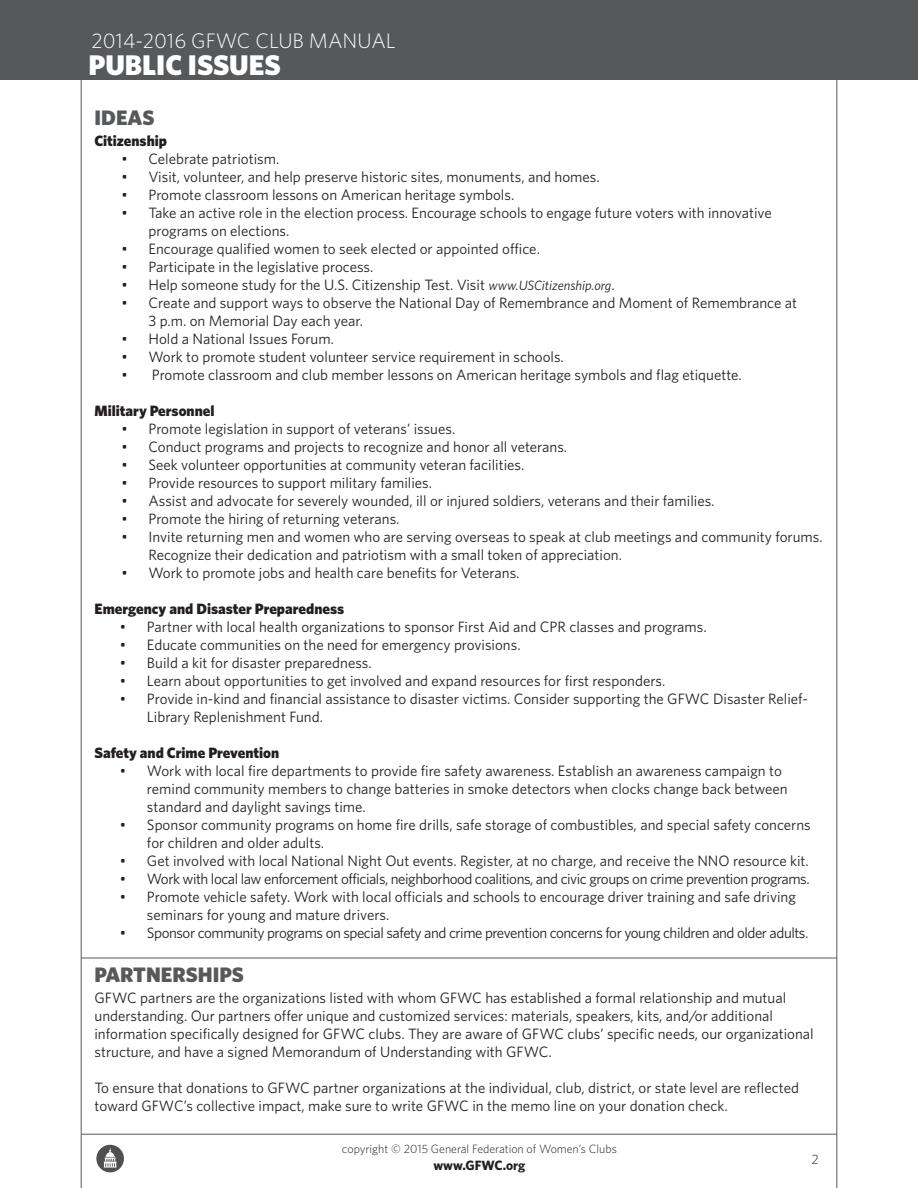
<style>
.page{position:relative;width:918px;height:1188px;background:#fff}
.page>*{position:absolute;margin:0;border:0;box-sizing:border-box;transform-origin:0 0}
.t1{font:900 28.5px "Whitney HTF";color:#fff}
.t2{font:300 21px "Whitney HTF";color:#fff}
.t3{font:900 21px "Whitney HTF";color:#57585a}
.t4{font:15px/18px "Whitney HTF";color:#231f20}
.t5{font:15px "Whitney HTF";letter-spacing:-.03em;color:#231f20}
.t6{font:900 15px "Whitney HTF";color:#231f20}
.t7{font:700 13.5px "Whitney HTF";color:#231f20}
.t8{font:300 13.5px "Whitney HTF";color:#231f20}
.t9{font:300 12px "Whitney HTF";color:#231f20}
.s1{font-style:italic;font-size:13.5px}
</style>
<div class="page">
<hr style="left:81px;top:1134px;width:756px;height:1px;background:#57585a">
<hr style="left:837px;top:0;width:1px;height:1188px;background:#57585a">
<hr style="left:81px;top:0;width:1px;height:1188px;background:#57585a">
<div style="left:0;top:0;width:918px;height:80px;background:#57585a"></div>
<div style="left:96px;top:1145px;width:28px;height:27px;background:#4f504f;border-radius:50%"></div>
<svg style="left:104px;top:1148px;width:13px;height:20px"></svg>
<hr style="left:81px;top:958px;width:756px;height:1px;background:#57585a">
<h2 class="t2" style="left:92px;top:29px;width:306px">2014-2016 GFWC CLUB MANUAL</h2>
<h1 class="t1" style="left:89px;top:47px;width:194px">PUBLIC ISSUES</h1>
<h2 class="t3" style="left:94px;top:105px;width:61px">IDEAS</h2>
<p class="t6" style="left:94px;top:132px;width:74px">Citizenship</p>
<p class="t4" style="left:122px;top:150px;width:159px">• Celebrate patriotism.</p>
<p class="t4" style="left:122px;top:168px;width:480px">• Visit, volunteer, and help preserve historic sites, monuments, and homes.</p>
<p class="t4" style="left:122px;top:186px;width:394px">• Promote classroom lessons on American heritage symbols.</p>
<p class="t4" style="left:148px;top:204px;width:625px;text-indent:-27px">• Take an active role in the election process. Encourage schools to engage future voters with innovative programs on elections.</p>
<p class="t4" style="left:122px;top:240px;width:420px">• Encourage qualified women to seek elected or appointed office.</p>
<p class="t4" style="left:122px;top:258px;width:254px">• Participate in the legislative process.</p>
<p class="t4" style="left:122px;top:276px;width:495px">• Help someone study for the U.S. Citizenship Test. Visit <span class="s1">www.USCitizenship.org</span>.</p>
<p class="t4" style="left:148px;top:294px;width:650px;text-indent:-27px">• Create and support ways to observe the National Day of Remembrance and Moment of Remembrance at<br>3 p.m. on Memorial Day each year.</p>
<p class="t4" style="left:121px;top:330px;width:214px">• Hold a National Issues Forum.</p>
<p class="t4" style="left:121px;top:348px;width:444px">• Work to promote student volunteer service requirement in schools.</p>
<p class="t4" style="left:121px;top:366px;width:622px">• Promote classroom and club member lessons on American heritage symbols and flag etiquette.</p>
<p class="t6" style="left:94px;top:402px;width:122px">Military Personnel</p>
<p class="t4" style="left:121px;top:420px;width:335px">• Promote legislation in support of veterans’ issues.</p>
<p class="t4" style="left:121px;top:438px;width:447px">• Conduct programs and projects to recognize and honor all veterans.</p>
<p class="t4" style="left:121px;top:456px;width:404px">• Seek volunteer opportunities at community veteran facilities.</p>
<p class="t4" style="left:121px;top:474px;width:312px">• Provide resources to support military families.</p>
<p class="t4" style="left:121px;top:492px;width:595px">• Assist and advocate for severely wounded, ill or injured soldiers, veterans and their families.</p>
<p class="t4" style="left:121px;top:510px;width:280px">• Promote the hiring of returning veterans.</p>
<p class="t4" style="left:148px;top:528px;width:676px;text-indent:-27px">• Invite returning men and women who are serving overseas to speak at club meetings and community forums.<br>Recognize their dedication and patriotism with a small token of appreciation.</p>
<p class="t4" style="left:121px;top:564px;width:400px">• Work to promote jobs and health care benefits for Veterans.</p>
<p class="t6" style="left:94px;top:600px;width:251px">Emergency and Disaster Preparedness</p>
<p class="t4" style="left:120px;top:618px;width:588px">• Partner with local health organizations to sponsor First Aid and CPR classes and programs.</p>
<p class="t4" style="left:120px;top:636px;width:402px">• Educate communities on the need for emergency provisions.</p>
<p class="t4" style="left:120px;top:654px;width:253px">• Build a kit for disaster preparedness.</p>
<p class="t4" style="left:120px;top:672px;width:547px">• Learn about opportunities to get involved and expand resources for first responders.</p>
<p class="t4" style="left:147px;top:690px;width:662px;text-indent:-27px">• Provide in-kind and financial assistance to disaster victims. Consider supporting the GFWC Disaster Relief-<br>Library Replenishment Fund.</p>
<p class="t6" style="left:94px;top:744px;width:186px">Safety and Crime Prevention</p>
<p class="t4" style="left:147px;top:762px;width:642px;text-indent:-27px">• Work with local fire departments to provide fire safety awareness. Establish an awareness campaign to remind community members to change batteries in smoke detectors when clocks change back between standard and daylight savings time.</p>
<p class="t4" style="left:147px;top:816px;width:665px;text-indent:-27px">• Sponsor community programs on home fire drills, safe storage of combustibles, and special safety concerns for children and older adults.</p>
<p class="t4" style="left:120px;top:852px;width:690px">• Get involved with local National Night Out events. Register, at no charge, and receive the NNO resource kit.</p>
<p class="t5" style="left:120px;top:870px;width:691px">• Work with local law enforcement officials, neighborhood coalitions, and civic groups on crime prevention programs.</p>
<p class="t4" style="left:147px;top:888px;width:651px;text-indent:-27px">• Promote vehicle safety. Work with local officials and schools to encourage driver training and safe driving seminars for young and mature drivers.</p>
<p class="t5" style="left:120px;top:924px;width:690px">• Sponsor community programs on special safety and crime prevention concerns for young children and older adults.</p>
<h2 class="t3" style="left:94px;top:961px;width:151px">PARTNERSHIPS</h2>
<p class="t4" style="left:94px;top:988px;width:721px">GFWC partners are the organizations listed with whom GFWC has established a formal relationship and mutual understanding. Our partners offer unique and customized services: materials, speakers, kits, and/or additional information specifically designed for GFWC clubs. They are aware of GFWC clubs’ specific needs, our organizational structure, and have a signed Memorandum of Understanding with GFWC.</p>
<p class="t4" style="left:94px;top:1078px;width:706px">To ensure that donations to GFWC partner organizations at the individual, club, district, or state level are reflected toward GFWC’s collective impact, make sure to write GFWC in the memo line on your donation check.</p>
<p class="t9" style="left:342px;top:1142px;width:277px">copyright © 2015 General Federation of Women’s Clubs</p>
<p class="t7" style="left:433px;top:1157px;width:93px">www.GFWC.org</p>
<p class="t8" style="left:811px;top:1152px;width:9px">2</p>
</div>
